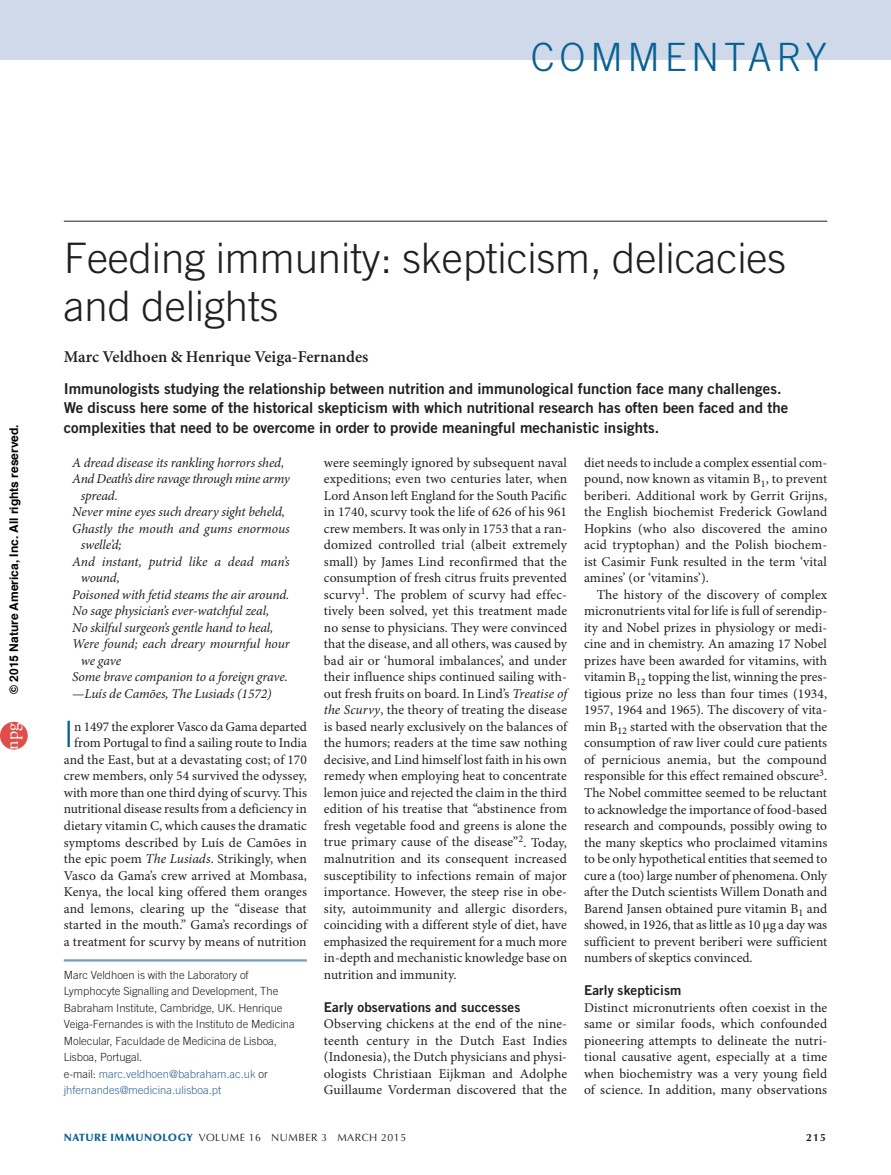
<style>
.page{position:relative;width:891px;height:1175px;background:#fff}
.page>*{position:absolute;margin:0;border:0;box-sizing:border-box;transform-origin:0 0}
.HEAD_edit_cmt_rev_ob{font:300 42px/48px "Trade Gothic LT Std";letter-spacing:-.005em;color:#231f20}
.z-HEADER_lead{font:300 39px "Trade Gothic LT Std";letter-spacing:.12em;color:#086193}
.TEXT_drop_cap{font:300 36.3px "Trade Gothic LT Std";color:#086193}
.t1{font:18px "Adobe Garamond Pro";color:#fff}
.AUTHOR{font:600 16.5px "Minion Pro";color:#231f20}
.INTRO{font:15px/19.5px "Trade Gothic LT Std Bd 2";color:#231f20}
.TEXT_drop_cap-2{font:13.5px/16.5px "Minion Pro";letter-spacing:.005em;color:#231f20;text-align:justify}
.TEXT_body{font:13.5px/16.5px "Minion Pro";color:#231f20;text-align:justify}
.TEXT_first{font:13.5px/16.5px "Minion Pro";letter-spacing:.01em;color:#231f20;text-align:justify}
.text_quote{font:italic 13.5px/16.5px "Minion Pro";letter-spacing:-.01em;color:#231f20}
.SUBHEAD{font:13.5px "Trade Gothic LT Std Bd 2";letter-spacing:.005em;color:#231f20}
.t2{font:700 12px "Helvetica";color:#000}
.ADDRESS_front{font:300 11.25px/16.5px "Trade Gothic LT Std";letter-spacing:-.005em;color:#231f20}
.t3{font:10.5px "Optima LT Std";letter-spacing:.05em;color:#231f20}
.t4{font:700 10.5px "Optima LT Std";color:#231f20}
.s1{font-family:"Arial"}
.s2{font-style:italic}
.s3{color:#369}
.s4{font-weight:900;color:#086193}
</style>
<div class="page">
<hr style="left:64px;top:221px;width:763px;height:1px;background:#231f20">
<div style="left:0;top:0;width:891px;height:60px;background:#cfd9e9"></div>
<hr style="left:64px;top:959px;width:243px;height:2px;background:#789dc1">
<div style="left:0;top:722px;width:28px;height:27px;background:#df4e4a;border-radius:50%"></div>
<p class="z-HEADER_lead" style="left:531px;top:34px;width:298px">COMMENTARY</p>
<p class="t2" style="left:4px;top:693px;width:271px;rotate:-90deg">© 201<span class="s1">5</span> Nature America, Inc. All rights reserved.</p>
<h3 class="t1" style="left:1px;top:749px;width:28px;rotate:-90deg">npg</h3>
<p class="HEAD_edit_cmt_rev_ob" style="left:64px;top:233px;width:724px">Feeding immunity: skepticism, delicacies and delights</p>
<p class="AUTHOR" style="left:64px;top:346px;width:306px">Marc Veldhoen &amp; Henrique Veiga-Fernandes</p>
<p class="INTRO" style="left:64px;top:378px;width:726px">Immunologists studying the relationship between nutrition and immunological function face many challenges.<br>We discuss here some of the historical skepticism with which nutritional research has often been faced and the complexities that need to be overcome in order to provide meaningful mechanistic insights.</p>
<p class="text_quote" style="left:72px;top:455px;width:214px">A dread disease its rankling horrors shed,</p>
<p class="text_quote" style="left:81px;top:471px;width:211px;text-indent:-9px">And Death’s dire ravage through mine army spread.</p>
<p class="text_quote" style="left:72px;top:504px;width:214px">Never mine eyes such dreary sight beheld,</p>
<p class="text_quote" style="left:81px;top:521px;width:211px;text-indent:-9px">Ghastly the mouth and gums enormous swelle’d;</p>
<p class="text_quote" style="left:81px;top:554px;width:211px;text-indent:-9px">And instant, putrid like a dead man’s wound,</p>
<p class="text_quote" style="left:72px;top:587px;width:219px">Poisoned with fetid steams the air around.</p>
<p class="text_quote" style="left:72px;top:603px;width:198px">No sage physician’s ever-watchful zeal,</p>
<p class="text_quote" style="left:72px;top:620px;width:203px">No skilful surgeon’s gentle hand to heal,</p>
<p class="text_quote" style="left:81px;top:636px;width:210px;text-indent:-9px">Were found; each dreary mournful hour we gave</p>
<p class="text_quote" style="left:72px;top:669px;width:217px">Some brave companion to a foreign grave.</p>
<p class="text_quote" style="left:72px;top:686px;width:201px">—Luís de Camões, The Lusiads (1572)</p>
<p class="TEXT_drop_cap-2" style="left:324px;top:455px;width:245px">were seemingly ignored by subsequent naval expeditions; even two centuries later, when Lord Anson left England for the South Pacific in 1740, scurvy took the life of 626 of his 961 crew members. It was only in 1753 that a ran&shy;domized controlled trial (albeit extremely small) by James Lind reconfirmed that the consumption of fresh citrus fruits prevented scurvy<sup>1</sup>. The problem of scurvy had effec&shy;tively been solved, yet this treatment made no sense to physicians. They were convinced that the disease, and all others, was caused by bad air or ‘humoral imbalances’, and under their influence ships continued sailing with&shy;out fresh fruits on board. In Lind’s <span class="s2">Treatise of the Scurvy</span>, the theory of treating the disease is based nearly exclusively on the balances of the humors; readers at the time saw nothing decisive, and Lind himself lost faith in his own remedy when employing heat to concentrate lemon juice and rejected the claim in the third edition of his treatise that “abstinence from fresh vegetable food and greens is alone the true primary cause of the disease”<sup>2</sup>. Today, malnutrition and its consequent increased susceptibility to infections remain of major importance. However, the steep rise in obe&shy;sity, autoimmunity and allergic disorders, coinciding with a different style of diet, have emphasized the requirement for a much more in-depth and mechanistic knowledge base on nutrition and immunity.</p>
<p class="SUBHEAD" style="left:324px;top:998px;width:198px">Early observations and successes</p>
<p class="TEXT_first" style="left:324px;top:1016px;width:245px">Observing chickens at the end of the nine&shy;teenth century in the Dutch East Indies (Indonesia), the Dutch physicians and physi&shy;ologists Christiaan Eijkman and Adolphe Guillaume Vorderman discovered that the</p>
<p class="TEXT_first" style="left:584px;top:455px;width:245px">diet needs to include a complex essential com&shy;pound, now known as vitamin B<sub>1</sub>, to prevent beriberi. Additional work by Gerrit Grijns, the English biochemist Frederick Gowland Hopkins (who also discovered the amino acid tryptophan) and the Polish biochem&shy;ist Casimir Funk resulted in the term ‘vital amines’ (or ‘vitamins’).</p>
<p class="TEXT_body" style="left:584px;top:587px;width:245px;text-indent:13px">The history of the discovery of complex micronutrients vital for life is full of serendip&shy;ity and Nobel prizes in physiology or medi&shy;cine and in chemistry. An amazing 17 Nobel prizes have been awarded for vitamins, with vitamin B<sub>12</sub> topping the list, winning the pres&shy;tigious prize no less than four times (1934, 1957, 1964 and 1965). The discovery of vita&shy;min B<sub>12</sub> started with the observation that the consumption of raw liver could cure patients of pernicious anemia, but the compound responsible for this effect remained obscure<sup>3</sup>.<br>The Nobel committee seemed to be reluctant to acknowledge the importance of food-based research and compounds, possibly owing to the many skeptics who proclaimed vitamins to be only hypothetical entities that seemed to cure a (too) large number of phenomena. Only after the Dutch scientists Willem Donath and Barend Jansen obtained pure vitamin B<sub>1</sub> and showed, in 1926, that as little as 10 µg a day was sufficient to prevent beriberi were sufficient numbers of skeptics convinced.</p>
<p class="SUBHEAD" style="left:584px;top:981px;width:99px">Early skepticism</p>
<p class="TEXT_first" style="left:584px;top:999px;width:245px">Distinct micronutrients often coexist in the same or similar foods, which confounded pioneering attempts to delineate the nutri&shy;tional causative agent, especially at a time when biochemistry was a very young field of science. In addition, many observations</p>
<p class="TEXT_drop_cap" style="left:64px;top:713px;width:12px">I</p>
<p class="TEXT_drop_cap-2" style="left:64px;top:719px;width:245px;text-align:right">n 1497 the explorer Vasco da Gama departed from Portugal to find a sailing route to India and the East, but at a devastating cost; of 170 crew members, only 54 survived the odyssey, with more than one third dying of scurvy. This nutritional disease results from a deficiency in dietary vitamin C, which causes the dramatic symptoms described by Luís de Camões in the epic poem <span class="s2">The Lusiads</span>. Strikingly, when Vasco da Gama’s crew arrived at Mombasa, Kenya, the local king offered them oranges and lemons, clearing up the “disease that started in the mouth.” Gama’s recordings of a treatment for scurvy by means of nutrition</p>
<p class="ADDRESS_front" style="left:64px;top:966px;width:232px">Marc Veldhoen is with the Laboratory of Lymphocyte Signalling and Development, The Babraham Institute, Cambridge, UK. Henrique Veiga-Fernandes is with the Instituto de Medicina Molecular, Faculdade de Medicina de Lisboa, Lisboa, Portugal.<br>e-mail: <span class="s3">marc.veldhoen@babraham.ac.uk</span> or <span class="s3">jhfernandes@medicina.ulisboa.pt</span></p>
<p class="t3" style="left:64px;top:1131px;width:344px"><span class="s4">NATURE IMMUNOLOGY</span> VOLUME 16 NUMBER 3 MARCH 2015</p>
<p class="t4" style="left:806px;top:1131px;width:21px">215</p>
</div>
